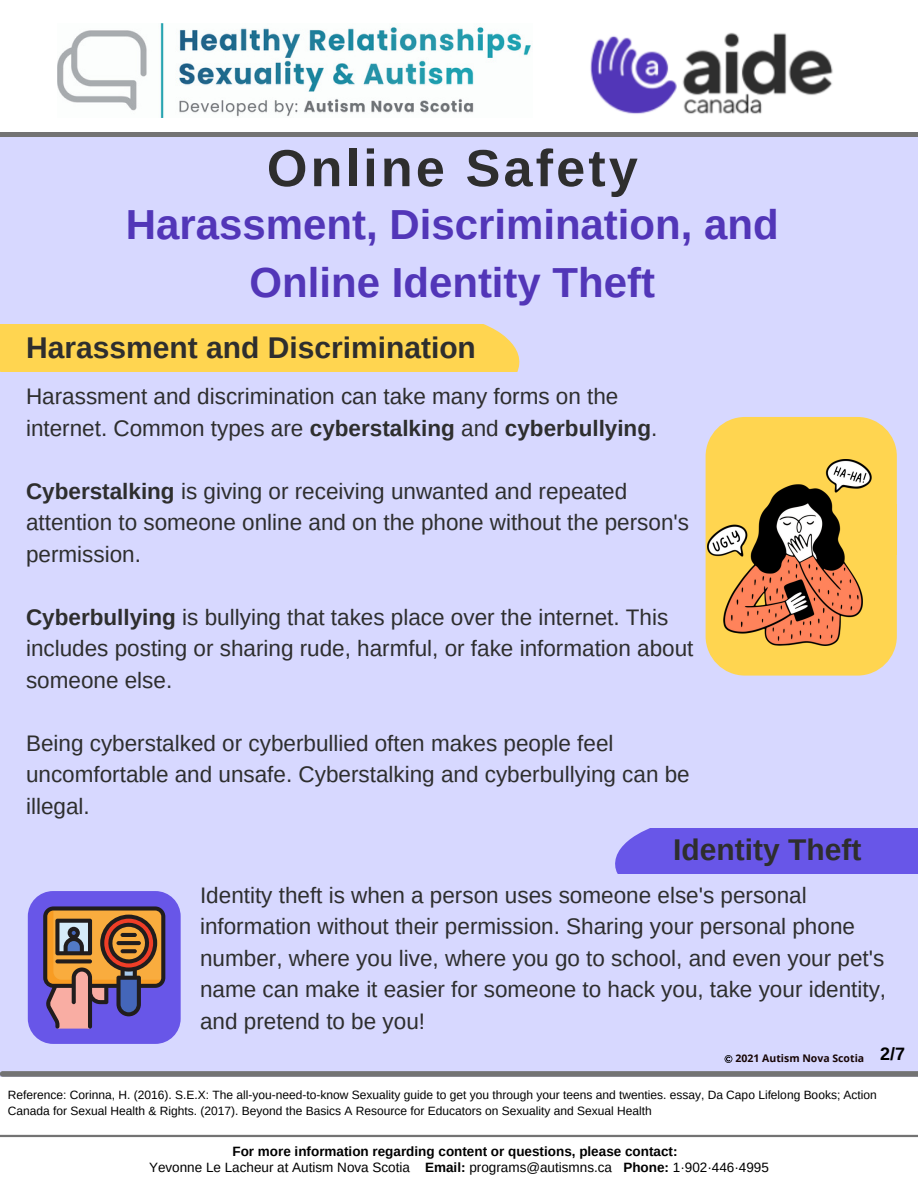
<style>
.page{position:relative;width:918px;height:1188px;background:#d7d8ff}
.page>*{position:absolute;margin:0;border:0;box-sizing:border-box;transform-origin:0 0}
.t1{font:700 52.2px "Arimo";letter-spacing:.06em;color:#2e2e2e}
.t2{font:700 42px/58.5px "Arimo";color:#5236b8;text-align:center}
.t3{font:700 30px "Arimo";color:#2e2e2e}
.t4{font:22.5px/31.5px "Arimo";color:#2e2e2e}
.t5{font:700 18px "Arimo";color:#000}
.t6{font:700 13.5px/15.8px "Arimo";color:#000;text-align:center}
.t7{font:13.5px "Arimo";color:#000}
.t8{font:12px/16px "Arimo";color:#000}
.t9{font:700 10.5px "Open Sans";color:#170505}
.s1{font-weight:700}
.s2{font-weight:400}
</style>
<div class="page">
<div style="left:1px;top:0;width:917px;height:137px;background:#737373"></div>
<div style="left:1px;top:0;width:917px;height:132px;background:#fff"></div>
<div style="left:0;top:1077px;width:918px;height:111px;background:#fff"></div>
<hr style="left:0;top:1135px;width:918px;height:2px;background:#737373">
<div style="left:3px;top:1071px;width:915px;height:6px;background:#737373"></div>
<svg style="left:725px;top:1055px;width:7px;height:8px"></svg>
<div style="left:28px;top:891px;width:153px;height:153px;background:#6856e8;border-radius:25px"></div>
<svg style="left:43px;top:906px;width:122px;height:123px"></svg>
<hr style="left:121px;top:933px;width:16px;height:4px;background:#211d1d;border-radius:2px">
<svg style="left:121px;top:949px;width:16px;height:4px"></svg>
<hr style="left:116px;top:941px;width:25px;height:4px;background:#211d1d;border-radius:2px">
<svg style="left:55px;top:959px;width:37px;height:4px"></svg>
<img style="left:58px;top:24px;width:473px;height:93px">
<img style="left:590px;top:32px;width:243px;height:82px">
<div style="left:706px;top:417px;width:191px;height:259px;background:#ffd550;border-radius:39px"></div>
<img style="left:707px;top:459px;width:190px;height:187px">
<div style="left:846px;top:505px;width:50px;height:50px;background:#ffd550"></div>
<div style="left:719px;top:447px;width:58px;height:57px;background:#ffd550;border-radius:50%"></div>
<div style="left:0;top:324px;width:520px;height:48px;background:#ffd550"></div>
<div style="left:615px;top:828px;width:303px;height:46px;background:#6856e8"></div>
<h1 class="t1" style="left:267px;top:139px;width:372px">Online Safety</h1>
<h2 class="t2" style="left:126px;top:195px;width:654px">Harassment, Discrimination, and<br>Online Identity Theft</h2>
<h3 class="t3" style="left:26px;top:331px;width:451px">Harassment and Discrimination</h3>
<p class="t4" style="left:26px;top:381px;width:633px">Harassment and discrimination can take many forms on the internet. Common types are <span class="s1">cyberstalking</span> and <span class="s1">cyberbullying</span>.</p>
<p class="t4" style="left:26px;top:475px;width:665px"><span class="s1">Cyberstalking</span> is giving or receiving unwanted and repeated attention to someone online and on the phone without the person's permission.</p>
<p class="t4" style="left:26px;top:601px;width:669px"><span class="s1">Cyberbullying</span> is bullying that takes place over the internet. This includes posting or sharing rude, harmful, or fake information about someone else.</p>
<p class="t4" style="left:26px;top:727px;width:665px">Being cyberstalked or cyberbullied often makes people feel uncomfortable and unsafe. Cyberstalking and cyberbullying can be illegal.</p>
<h3 class="t3" style="left:673px;top:833px;width:190px">Identity Theft</h3>
<p class="t4" style="left:200px;top:879px;width:688px">Identity theft is when a person uses someone else's personal information without their permission. Sharing your personal phone number, where you live, where you go to school, and even your pet's name can make it easier for someone to hack you, take your identity, and pretend to be you!</p>
<p class="t9" style="left:736px;top:1051px;width:130px">2021 Autism Nova Scotia</p>
<p class="t5" style="left:880px;top:1044px;width:26px">2/7</p>
<p class="t8" style="left:8px;top:1087px;width:871px">Reference: Corinna, H. (2016). S.E.X: The all-you-need-to-know Sexuality guide to get you through your teens and twenties. essay, Da Capo Lifelong Books; Action<br>Canada for Sexual Health &amp; Rights. (2017). Beyond the Basics A Resource for Educators on Sexuality and Sexual Health</p>
<p class="t6" style="left:149px;top:1143px;width:621px">For more information regarding content or questions, please contact:<br><span class="s2">Yevonne Le Lacheur at Autism Nova Scotia</span> Email: <span class="s2">programs@autismns.ca</span> Phone: <span class="s2">1·902·446·4995</span></p>
<p class="t7" style="left:151px;top:1159px;width:618px">Yevonne Le Lacheur at Autism Nova Scotia <span class="s1">Email:</span> programs@autismns.ca <span class="s1">Phone:</span> (902) 446-4995</p>
</div>
